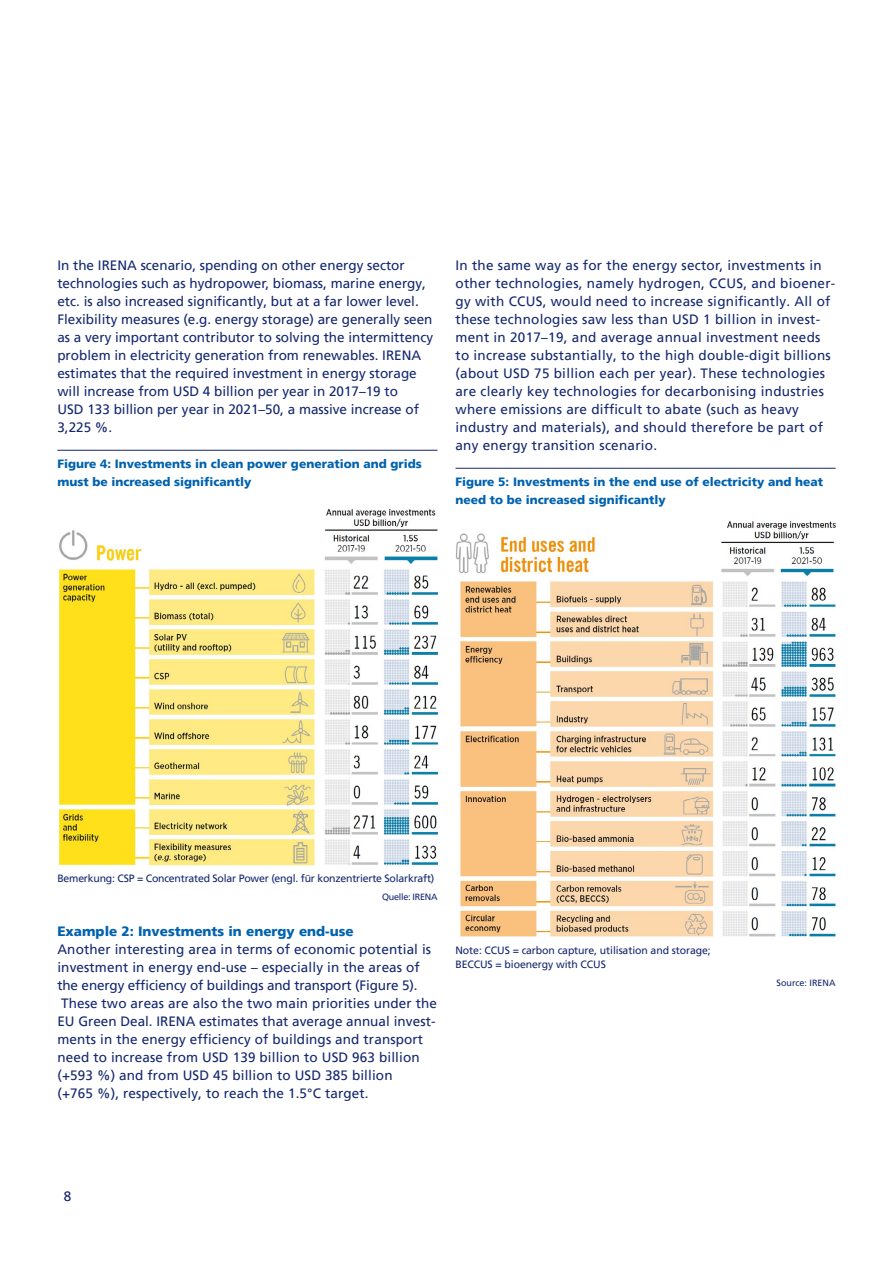
<style>
.page{position:relative;width:893px;height:1263px;background:#fff}
.page>*{position:absolute;margin:0;border:0;box-sizing:border-box;transform-origin:0 0}
.t1{font:13.5px/18px "Frutigerfor ZKB";letter-spacing:.01em;color:#14276f}
.t2{font:900 13.5px "Frutigerfor ZKB";color:#0062af}
.t3{font:900 12px/18px "Frutigerfor ZKB";color:#0062af}
.t4{font:10.5px/13.5px "Frutigerfor ZKB";letter-spacing:-.02em;color:#14276f}
.t5{font:9px "Frutigerfor ZKB";letter-spacing:-.015em;color:#14276f}
</style>
<div class="page">
<hr style="left:57px;top:450px;width:380px;height:1px;background:#14276f">
<img style="left:58px;top:508px;width:380px;height:358px">
<hr style="left:455px;top:468px;width:381px;height:1px;background:#14276f">
<img style="left:455px;top:521px;width:381px;height:416px">
<p class="t1" style="left:57px;top:256px;width:377px">In the IRENA scenario, spending on other energy sector technologies such as hydropower, biomass, marine energy, etc. is also increased significantly, but at a far lower level.<br>Flexibility measures (e.g. energy storage) are generally seen as a very important contributor to solving the intermittency problem in electricity generation from renewables. IRENA estimates that the required investment in energy storage will increase from USD 4 billion per year in 2017–19 to<br>USD 133 billion per year in 2021–50, a massive increase of 3,225 %.</p>
<p class="t3" style="left:57px;top:455px;width:366px">Figure 4: Investments in clean power generation and grids must be increased significantly</p>
<p class="t1" style="left:455px;top:256px;width:381px">In the same way as for the energy sector, investments in other technologies, namely hydrogen, CCUS, and bioener&shy;gy with CCUS, would need to increase significantly. All of these technologies saw less than USD 1 billion in invest&shy;ment in 2017–19, and average annual investment needs to increase substantially, to the high double-digit billions (about USD 75 billion each per year). These technologies are clearly key technologies for decarbonising industries where emissions are difficult to abate (such as heavy industry and materials), and should therefore be part of any energy transition scenario.</p>
<p class="t3" style="left:455px;top:473px;width:369px">Figure 5: Investments in the end use of electricity and heat need to be increased significantly</p>
<p class="t4" style="left:57px;top:872px;width:378px">Bemerkung: CSP = Concentrated Solar Power (engl. für konzentrierte Solarkraft)</p>
<p class="t5" style="left:382px;top:892px;width:57px">Quelle: IRENA</p>
<p class="t2" style="left:57px;top:923px;width:298px">Example 2: Investments in energy end-use</p>
<p class="t1" style="left:57px;top:940px;width:381px">Another interesting area in terms of economic potential is investment in energy end-use – especially in the areas of the energy efficiency of buildings and transport (Figure 5).<br>These two areas are also the two main priorities under the EU Green Deal. IRENA estimates that average annual invest&shy;ments in the energy efficiency of buildings and transport need to increase from USD 139 billion to USD 963 billion (+593 %) and from USD 45 billion to USD 385 billion<br>(+765 %), respectively, to reach the 1.5°C target.</p>
<p class="t4" style="left:455px;top:944px;width:257px">Note: CCUS = carbon capture, utilisation and storage;<br>BECCUS = bioenergy with CCUS</p>
<p class="t1" style="left:64px;top:1187px;width:9px">8</p>
<p class="t5" style="left:777px;top:977px;width:61px">Source: IRENA</p>
</div>
